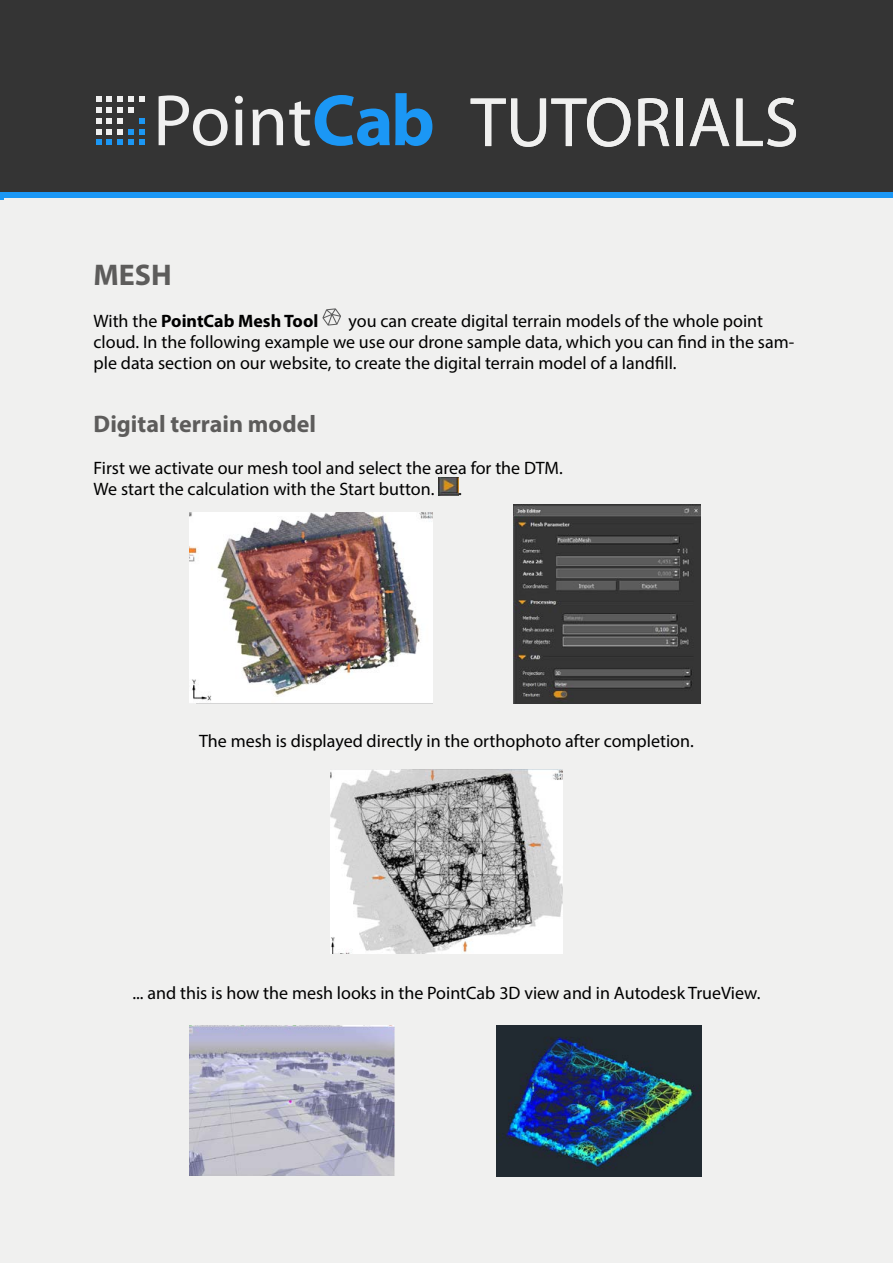
<style>
.page{position:relative;width:893px;height:1263px;background:#fff}
.page>*{position:absolute;margin:0;border:0;box-sizing:border-box;transform-origin:0 0}
.t1{font:70.5px "Myriad Pro";color:#f0f0ef}
.t2{font:700 30px "Myriad Pro";color:#5d5c5b}
.t3{font:700 24px "Myriad Pro";color:#5d5c5b}
.t4{font:18px/21px "Myriad Pro";color:#000}
.t5{font:700 18px "Myriad Pro";color:#000}
.s1{font-weight:400}
</style>
<div class="page">
<div style="left:0;top:191px;width:893px;height:9px;background:#1b97f5"></div>
<div style="left:0;top:0;width:893px;height:191px;background:#343434"></div>
<svg style="left:159px;top:95px;width:69px;height:50px"></svg>
<svg style="left:235px;top:96px;width:8px;height:49px"></svg>
<svg style="left:253px;top:109px;width:30px;height:36px"></svg>
<svg style="left:289px;top:94px;width:143px;height:51px"></svg>
<svg style="left:107px;top:96px;width:38px;height:49px"></svg>
<svg style="left:96px;top:96px;width:5px;height:49px"></svg>
<div style="left:4px;top:199px;width:889px;height:1063px;background:#f0f0ef"></div>
<svg style="left:322px;top:308px;width:19px;height:18px"></svg>
<img style="left:439px;top:477px;width:19px;height:18px">
<img style="left:189px;top:512px;width:244px;height:192px">
<img style="left:331px;top:770px;width:231px;height:184px">
<img style="left:189px;top:1026px;width:205px;height:149px">
<img style="left:496px;top:1026px;width:206px;height:150px">
<img style="left:513px;top:505px;width:188px;height:199px">
<h1 class="t1" style="left:471px;top:79px;width:330px">TUTORIALS</h1>
<h2 class="t2" style="left:94px;top:255px;width:80px">MESH</h2>
<p class="t5" style="left:94px;top:309px;width:226px"><span class="s1">With the</span> PointCab Mesh Tool</p>
<p class="t4" style="left:94px;top:310px;width:702px;text-indent:255px">you can create digital terrain models of the whole point cloud. In the following example we use our drone sample data, which you can find in the sam&shy;ple data section on our website, to create the digital terrain model of a landfill.</p>
<h3 class="t3" style="left:94px;top:408px;width:224px">Digital terrain model</h3>
<p class="t4" style="left:94px;top:457px;width:471px">First we activate our mesh tool and select the area for the DTM.<br>We start the calculation with the Start button.</p>
<p class="t4" style="left:458px;top:478px;width:5px">.</p>
<p class="t4" style="left:199px;top:730px;width:496px">The mesh is displayed directly in the orthophoto after completion.</p>
<p class="t4" style="left:133px;top:982px;width:629px">... and this is how the mesh looks in the PointCab 3D view and in Autodesk TrueView.</p>
</div>
